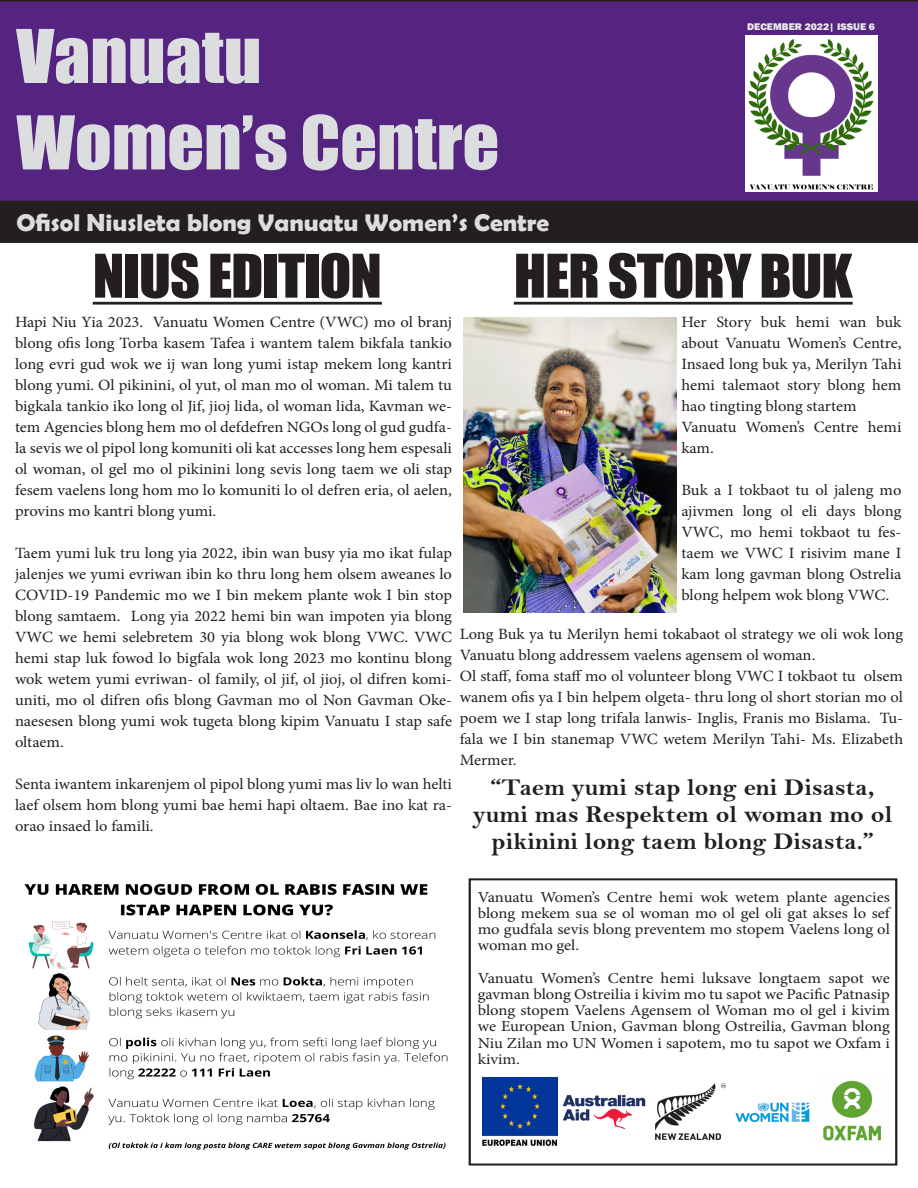
<style>
.page{position:relative;width:918px;height:1188px;background:#fff}
.page>*{position:absolute;margin:0;border:0;box-sizing:border-box;transform-origin:0 0}
.t1{font:68.4px "Impact";color:#dcdddf;scale:1.05 1}
.t2{font:55.5px "Impact";letter-spacing:-.02em;color:#231f20;scale:1.05 1}
.t3{font:24.15px/27px "Bell MT Bold";color:#231f20;text-align:center;scale:1.05 1}
.t4{font:700 24.15px "Berlin Sans FB Demi";color:#dcdddf;scale:1.05 1}
.t5{font:15.6px/21px "Minion Pro";letter-spacing:-.005em;color:#231f20;text-align:justify;scale:1.05 1}
.t6{font:15.15px/16.2px "Minion Pro";letter-spacing:-.005em;color:#231f20;text-align:justify;scale:1.09 1}
.t7{font:800 10.05px "Franklin Gothic";color:#ececee;scale:1.05 1}
</style>
<div class="page">
<div style="left:0;top:0;width:918px;height:201px;background:#552481"></div>
<div style="left:0;top:201px;width:918px;height:42px;background:#231f20"></div>
<img style="left:745px;top:36px;width:132px;height:155px">
<hr style="left:93px;top:302px;width:289px;height:3px;background:#231f20">
<img style="left:24px;top:883px;width:424px;height:267px">
<img style="left:482px;top:1077px;width:76px;height:69px">
<img style="left:655px;top:1083px;width:72px;height:57px">
<img style="left:562px;top:1094px;width:84px;height:36px">
<img style="left:735px;top:1102px;width:75px;height:21px">
<img style="left:823px;top:1080px;width:58px;height:61px">
<div style="left:469px;top:878px;width:428px;height:288px;border:2px solid #231f20"></div>
<img style="left:463px;top:317px;width:213px;height:296px">
<hr style="left:514px;top:302px;width:339px;height:3px;background:#231f20">
<p class="t1" style="left:16px;top:3px;width:235px">Vanuatu</p>
<p class="t1" style="left:16px;top:90px;width:461px">Women’s Centre</p>
<p class="t4" style="left:16px;top:209px;width:509px">Ofisol Niusleta blong Vanuatu Women’s Centre</p>
<p class="t7" style="left:747px;top:20px;width:123px">DECEMBER 2022| ISSUE 6</p>
<p class="t2" style="left:93px;top:233px;width:277px">NIUS EDITION</p>
<p class="t5" style="left:15px;top:312px;width:418px">Hapi Niu Yia 2023. Vanuatu Women Centre (VWC) mo ol branj blong ofis long Torba kasem Tafea i wantem talem bikfala tankio long evri gud wok we ij wan long yumi istap mekem long kantri blong yumi. Ol pikinini, ol yut, ol man mo ol woman. Mi talem tu bigkala tankio iko long ol Jif, jioj lida, ol woman lida, Kavman we&shy;tem Agencies blong hem mo ol defdefren NGOs long ol gud gudfa&shy;la sevis we ol pipol long komuniti oli kat accesses long hem espesali ol woman, ol gel mo ol pikinini long sevis long taem we oli stap fesem vaelens long hom mo lo komuniti lo ol defren eria, ol aelen, provins mo kantri blong yumi.</p>
<p class="t5" style="left:15px;top:543px;width:418px">Taem yumi luk tru long yia 2022, ibin wan busy yia mo ikat fulap jalenjes we yumi evriwan ibin ko thru long hem olsem aweanes lo COVID-19 Pandemic mo we I bin mekem plante wok I bin stop blong samtaem. Long yia 2022 hemi bin wan impoten yia blong VWC we hemi selebretem 30 yia blong wok blong VWC. VWC hemi stap luk fowod lo bigfala wok long 2023 mo kontinu blong wok wetem yumi evriwan- ol family, ol jif, ol jioj, ol difren komi&shy;uniti, mo ol difren ofis blong Gavman mo ol Non Gavman Oke&shy;naesesen blong yumi wok tugeta blong kipim Vanuatu I stap safe oltaem.</p>
<p class="t5" style="left:15px;top:774px;width:418px">Senta iwantem inkarenjem ol pipol blong yumi mas liv lo wan helti laef olsem hom blong yumi bae hemi hapi oltaem. Bae ino kat ra&shy;orao insaed lo famili.</p>
<p class="t2" style="left:514px;top:233px;width:324px">HER STORY BUK</p>
<p class="t5" style="left:681px;top:312px;width:211px;text-align:left">Her Story buk hemi wan buk about Vanuatu Women’s Centre,<br>Insaed long buk ya, Merilyn Tahi hemi talemaot story blong hem hao tingting blong startem<br>Vanuatu Women’s Centre hemi kam.</p>
<p class="t5" style="left:681px;top:480px;width:211px">Buk a I tokbaot tu ol jaleng mo ajivmen long ol eli days blong VWC, mo hemi tokbaot tu fes&shy;taem we VWC I risivim mane I kam long gavman blong Ostrelia blong helpem wok blong VWC.</p>
<p class="t5" style="left:460px;top:624px;width:424px">Long Buk ya tu Merilyn hemi tokabaot ol strategy we oli wok long<br>Vanuatu blong addressem vaelens agensem ol woman.</p>
<p class="t5" style="left:460px;top:666px;width:424px">Ol staff, foma staff mo ol volunteer blong VWC I tokbaot tu olsem wanem ofis ya I bin helpem olgeta- thru long ol short storian mo ol poem we I stap long trifala lanwis- Inglis, Franis mo Bislama. Tu&shy;fala we I bin stanemap VWC wetem Merilyn Tahi- Ms. Elizabeth Mermer.</p>
<p class="t3" style="left:491px;top:774px;width:367px">“Taem yumi stap long eni Disasta,</p>
<p class="t3" style="left:473px;top:801px;width:401px">yumi mas Respektem ol woman mo ol pikinini long taem blong Disasta.”</p>
<p class="t6" style="left:478px;top:889px;width:380px">Vanuatu Women’s Centre hemi wok wetem plante agencies blong mekem sua se ol woman mo ol gel oli gat akses lo sef mo gudfala sevis blong preventem mo stopem Vaelens long ol woman mo gel.</p>
<p class="t6" style="left:478px;top:970px;width:380px">Vanuatu Women’s Centre hemi luksave longtaem sapot we gavman blong Ostreilia i kivim mo tu sapot we Pacific Patnasip blong stopem Vaelens Agensem ol Woman mo ol gel i kivim we European Union, Gavman blong Ostreilia, Gavman blong Niu Zilan mo UN Women i sapotem, mo tu sapot we Oxfam i kivim.</p>
</div>
